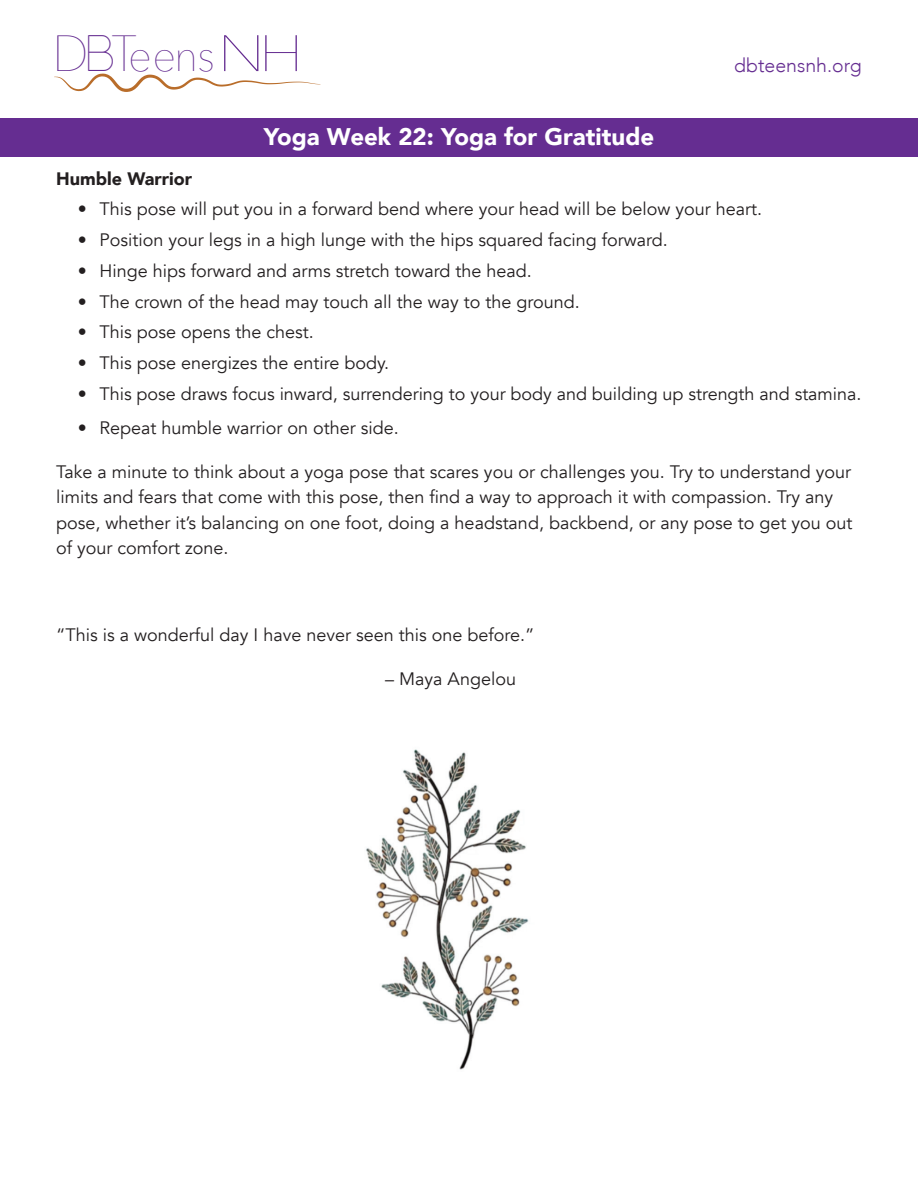
<style>
.page{position:relative;width:918px;height:1188px;background:#fff}
.page>*{position:absolute;margin:0;border:0;box-sizing:border-box;transform-origin:0 0}
.t1{font:200 50.7px "Avenir Next";color:#652d91;scale:.93 1}
.t2{font:900 24px "Avenir";color:#fff}
.t3{font:300 19.5px "Avenir";color:#652d91}
.t4{font:18px/25.5px "Avenir";color:#231f20}
.t5{font:900 18px "Avenir";color:#231f20}
.s1{font-family:"Moon 2.0";font-weight:300;font-size:51px}
.s2{font-size:45px}
</style>
<div class="page">
<div style="left:0;top:118px;width:918px;height:39px;background:#652d91"></div>
<svg style="left:54px;top:74px;width:266px;height:18px"></svg>
<img style="left:366px;top:749px;width:163px;height:321px">
<h1 class="t1" style="left:53px;top:11px;width:271px">D<span class="s1">B</span>T<span class="s2">eens</span>NH</h1>
<h2 class="t2" style="left:264px;top:116px;width:392px">Yoga Week 22: Yoga for Gratitude</h2>
<p class="t3" style="left:734px;top:54px;width:129px">dbteensnh.org</p>
<p class="t5" style="left:56px;top:163px;width:137px">Humble Warrior</p>
<p class="t4" style="left:78px;top:197px;width:686px">• This pose will put you in a forward bend where your head will be below your heart.</p>
<p class="t4" style="left:78px;top:227px;width:591px">• Position your legs in a high lunge with the hips squared facing forward.</p>
<p class="t4" style="left:78px;top:258px;width:455px">• Hinge hips forward and arms stretch toward the head.</p>
<p class="t4" style="left:78px;top:289px;width:504px">• The crown of the head may touch all the way to the ground.</p>
<p class="t4" style="left:78px;top:320px;width:237px">• This pose opens the chest.</p>
<p class="t4" style="left:78px;top:350px;width:313px">• This pose energizes the entire body.</p>
<p class="t4" style="left:78px;top:381px;width:785px">• This pose draws focus inward, surrendering to your body and building up strength and stamina.</p>
<p class="t4" style="left:78px;top:416px;width:322px">• Repeat humble warrior on other side.</p>
<p class="t4" style="left:56px;top:459px;width:798px">Take a minute to think about a yoga pose that scares you or challenges you. Try to understand your limits and fears that come with this pose, then find a way to approach it with compassion. Try any pose, whether it’s balancing on one foot, doing a headstand, backbend, or any pose to get you out of your comfort zone.</p>
<p class="t4" style="left:56px;top:623px;width:480px">“This is a wonderful day I have never seen this one before.”</p>
<p class="t4" style="left:385px;top:666px;width:132px">– Maya Angelou</p>
</div>
